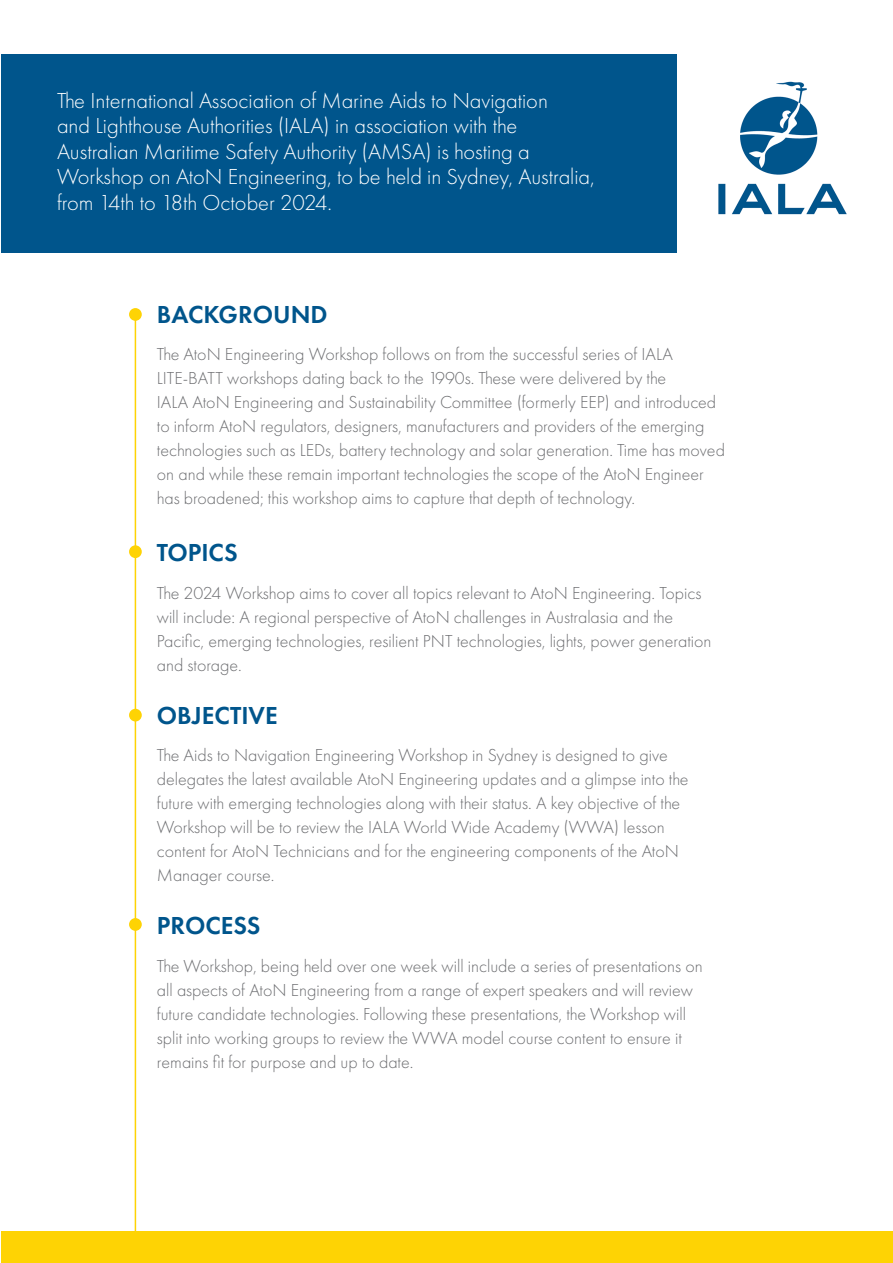
<style>
.page{position:relative;width:893px;height:1263px;background:#fff}
.page>*{position:absolute;margin:0;border:0;box-sizing:border-box;transform-origin:0 0}
.t1{font:600 25.5px "Futura PT";color:#00558c}
.t2{font:300 22.5px/25.5px "Futura PT";color:#fff}
.t3{font:300 18px/24px "Futura PT";color:#6c6d70}
</style>
<div class="page">
<div style="left:1px;top:54px;width:676px;height:199px;background:#00558c"></div>
<div style="left:1px;top:1232px;width:892px;height:31px;background:#fed304"></div>
<div style="left:129px;top:308px;width:13px;height:13px;background:#fed304;border-radius:50%"></div>
<div style="left:129px;top:545px;width:13px;height:13px;background:#fed304;border-radius:50%"></div>
<div style="left:129px;top:709px;width:13px;height:12px;background:#fed304;border-radius:50%"></div>
<div style="left:129px;top:918px;width:13px;height:13px;background:#fed304;border-radius:50%"></div>
<hr style="left:135px;top:314px;width:1px;height:933px;background:#fed304">
<img style="left:718px;top:81px;width:129px;height:134px">
<p class="t2" style="left:57px;top:88px;width:539px">The International Association of Marine Aids to Navigation<br>and Lighthouse Authorities (IALA) in association with the Australian Maritime Safety Authority (AMSA) is hosting a Workshop on AtoN Engineering, to be held in Sydney, Australia, from 14th to 18th October 2024.</p>
<p class="t1" style="left:157px;top:298px;width:172px">BACKGROUND</p>
<p class="t3" style="left:157px;top:343px;width:518px">The AtoN Engineering Workshop follows on from the successful series of IALA</p>
<p class="t3" style="left:157px;top:367px;width:511px">LITE-BATT workshops dating back to the 1990s. These were delivered by the</p>
<p class="t3" style="left:157px;top:391px;width:570px">IALA AtoN Engineering and Sustainability Committee (formerly EEP) and introduced to inform AtoN regulators, designers, manufacturers and providers of the emerging technologies such as LEDs, battery technology and solar generation. Time has moved on and while these remain important technologies the scope of the AtoN Engineer</p>
<p class="t3" style="left:157px;top:487px;width:480px">has broadened; this workshop aims to capture that depth of technology.</p>
<p class="t1" style="left:157px;top:537px;width:82px">TOPICS</p>
<p class="t3" style="left:157px;top:581px;width:546px">The 2024 Workshop aims to cover all topics relevant to AtoN Engineering. Topics will include: A regional perspective of AtoN challenges in Australasia and the</p>
<p class="t3" style="left:157px;top:629px;width:556px">Pacific, emerging technologies, resilient PNT technologies, lights, power generation and storage.</p>
<p class="t1" style="left:157px;top:699px;width:122px">OBJECTIVE</p>
<p class="t3" style="left:157px;top:743px;width:512px">The Aids to Navigation Engineering Workshop in Sydney is designed to give</p>
<p class="t3" style="left:157px;top:767px;width:533px">delegates the latest available AtoN Engineering updates and a glimpse into the future with emerging technologies along with their status. A key objective of the Workshop will be to review the IALA World Wide Academy (WWA) lesson content for AtoN Technicians and for the engineering components of the AtoN Manager course.</p>
<p class="t1" style="left:157px;top:910px;width:105px">PROCESS</p>
<p class="t3" style="left:157px;top:954px;width:547px">The Workshop, being held over one week will include a series of presentations on all aspects of AtoN Engineering from a range of expert speakers and will review future candidate technologies. Following these presentations, the Workshop will split into working groups to review the WWA model course content to ensure it remains fit for purpose and up to date.</p>
</div>
